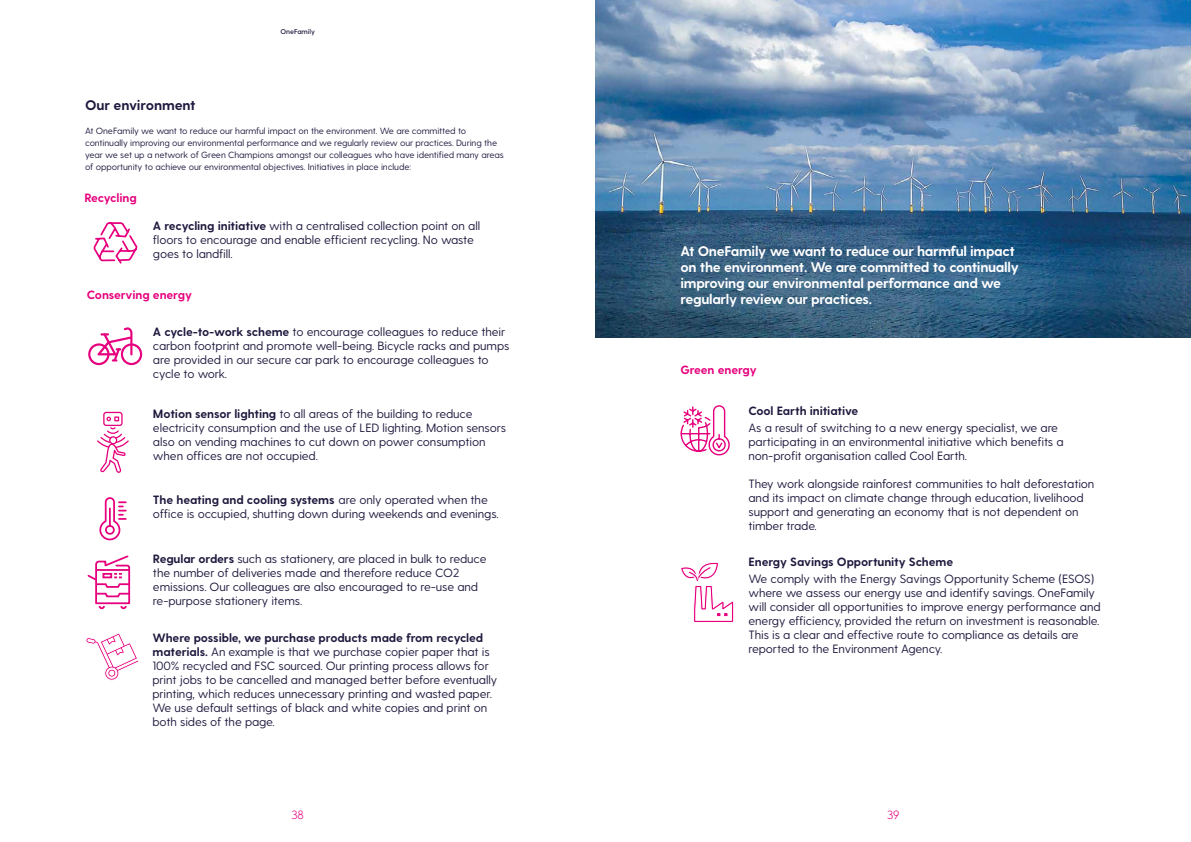
<style>
.page{position:relative;width:1191px;height:842px;background:#fff}
.page>*{position:absolute;margin:0;border:0;box-sizing:border-box;transform-origin:0 0}
.t1{font:700 14px/16px "Greycliff CF";letter-spacing:-.025em;color:#fff}
.t2{font:700 14px "Greycliff CF";letter-spacing:-.01em;color:#1e193e}
.t3{font:12px/14px "Greycliff CF";letter-spacing:-.01em;color:#1e193e}
.t4{font:700 12px "Greycliff CF";letter-spacing:-.01em;color:#1e193e}
.t5{font:700 12px "Greycliff CF";letter-spacing:-.01em;color:#e6007d}
.t6{font:300 12px "Greycliff CF";color:#e6007d}
.t7{font:9px/12px "Greycliff CF";letter-spacing:-.01em;color:#1e193e}
.t8{font:600 7px "Greycliff CF";letter-spacing:-.01em;color:#1e193e}
.s1{font-weight:700}
</style>
<div class="page">
<svg style="left:93px;top:222px;width:45px;height:42px"></svg>
<svg style="left:88px;top:327px;width:54px;height:38px"></svg>
<svg style="left:99px;top:497px;width:28px;height:44px"></svg>
<svg style="left:97px;top:412px;width:32px;height:61px"></svg>
<svg style="left:86px;top:633px;width:53px;height:47px"></svg>
<svg style="left:87px;top:555px;width:44px;height:55px"></svg>
<svg style="left:680px;top:405px;width:50px;height:51px"></svg>
<svg style="left:680px;top:562px;width:54px;height:60px"></svg>
<img style="left:595px;top:0;width:596px;height:338px">
<p class="t8" style="left:280px;top:27px;width:36px">OneFamily</p>
<p class="t2" style="left:85px;top:97px;width:112px">Our environment</p>
<p class="t7" style="left:85px;top:125px;width:420px">At OneFamily we want to reduce our harmful impact on the environment. We are committed to continually improving our environmental performance and we regularly review our practices. During the year we set up a network of Green Champions amongst our colleagues who have identified many areas of opportunity to achieve our environmental objectives. Initiatives in place include:</p>
<p class="t5" style="left:84px;top:190px;width:54px">Recycling</p>
<p class="t3" style="left:153px;top:219px;width:329px"><span class="s1">A recycling initiative</span> with a centralised collection point on all floors to encourage and enable efficient recycling. No waste goes to landfill.</p>
<p class="t5" style="left:87px;top:288px;width:107px">Conserving energy</p>
<p class="t3" style="left:153px;top:325px;width:358px"><span class="s1">A cycle-to-work scheme</span> to encourage colleagues to reduce their carbon footprint and promote well-being. Bicycle racks and pumps are provided in our secure car park to encourage colleagues to cycle to work.</p>
<p class="t3" style="left:153px;top:407px;width:355px"><span class="s1">Motion sensor lighting</span> to all areas of the building to reduce electricity consumption and the use of LED lighting. Motion sensors also on vending machines to cut down on power consumption when offices are not occupied.</p>
<p class="t3" style="left:153px;top:493px;width:347px"><span class="s1">The heating and cooling systems</span> are only operated when the office is occupied, shutting down during weekends and evenings.</p>
<p class="t3" style="left:153px;top:552px;width:335px"><span class="s1">Regular orders</span> such as stationery, are placed in bulk to reduce the number of deliveries made and therefore reduce CO2 emissions. Our colleagues are also encouraged to re-use and re-purpose stationery items.</p>
<p class="t3" style="left:152px;top:631px;width:346px"><span class="s1">Where possible, we purchase products made from recycled materials.</span> An example is that we purchase copier paper that is 100% recycled and FSC sourced. Our printing process allows for print jobs to be cancelled and managed better before eventually printing, which reduces unnecessary printing and wasted paper.<br>We use default settings of black and white copies and print on both sides of the page.</p>
<p class="t1" style="left:680px;top:244px;width:340px">At OneFamily we want to reduce our harmful impact on the environment. We are committed to continually improving our environmental performance and we regularly review our practices.</p>
<p class="t5" style="left:680px;top:363px;width:78px">Green energy</p>
<p class="t4" style="left:748px;top:403px;width:111px">Cool Earth initiative</p>
<p class="t3" style="left:748px;top:421px;width:317px">As a result of switching to a new energy specialist, we are participating in an environmental initiative which benefits a non-profit organisation called Cool Earth.</p>
<p class="t3" style="left:748px;top:477px;width:347px">They work alongside rainforest communities to halt deforestation and its impact on climate change through education, livelihood support and generating an economy that is not dependent on timber trade.</p>
<p class="t4" style="left:748px;top:555px;width:206px">Energy Savings Opportunity Scheme</p>
<p class="t3" style="left:748px;top:572px;width:354px">We comply with the Energy Savings Opportunity Scheme (ESOS) where we assess our energy use and identify savings. OneFamily will consider all opportunities to improve energy performance and energy efficiency, provided the return on investment is reasonable.<br>This is a clear and effective route to compliance as details are reported to the Environment Agency.</p>
<p class="t6" style="left:291px;top:807px;width:14px">38</p>
<p class="t6" style="left:887px;top:807px;width:14px">39</p>
</div>
